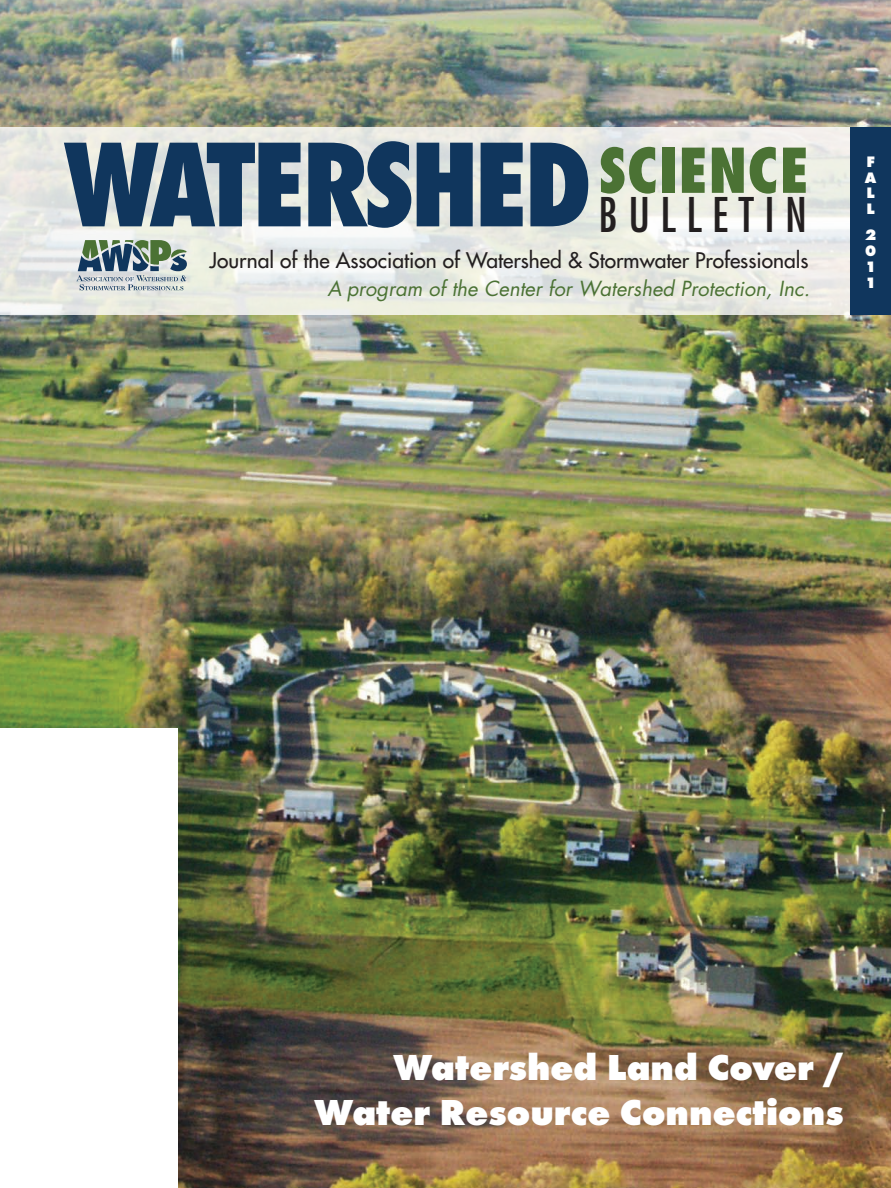
<style>
.page{position:relative;width:891px;height:1188px;background:#fff}
.page>*{position:absolute;margin:0;border:0;box-sizing:border-box;transform-origin:0 0}
.t1{font:800 condensed 111px "Futura";letter-spacing:-.05em;color:#10365d}
.t2{font:condensed 46.5px "Futura";color:#231f20}
.t3{font:800 37.5px/45px "Futura T";color:#fff;text-align:right}
.t4{font:21px "Futura";color:#231f20}
.t5{font:italic 20.25px "Futura";color:#4b7234}
.t6{font:800 15.75px/15.8px "Futura T";color:#fff;text-align:justify}
</style>
<div class="page">
<img style="left:0;top:0;width:891px;height:1188px">
<svg style="left:0;top:128px;width:850px;height:187px;background:#e8eae4"></svg>
<div style="left:850px;top:128px;width:41px;height:187px;background:#10365d"></div>
<svg style="left:76px;top:240px;width:111px;height:50px;background:#91a3a2"></svg>
<div style="left:0;top:728px;width:177px;height:460px;background:#fff"></div>
<h1 class="t1" style="left:64px;top:114px;width:747px">WATERSHED<sup>SCIENCE</sup></h1>
<h2 class="t2" style="left:598px;top:185px;width:210px">BUL L ETIN</h2>
<p class="t4" style="left:210px;top:246px;width:600px">Journal of the Association of Watershed &amp; Stormwater Professionals</p>
<p class="t5" style="left:327px;top:275px;width:484px">A program of the Center for Watershed Protection, Inc.</p>
<p class="t6" style="left:865px;top:154px;width:13px">F A L L</p>
<p class="t6" style="left:865px;top:227px;width:13px">2<br>0<br>1<br>1</p>
<h3 class="t3" style="left:314px;top:1044px;width:531px">Watershed Land Cover /<br>Water Resource Connections</h3>
</div>
